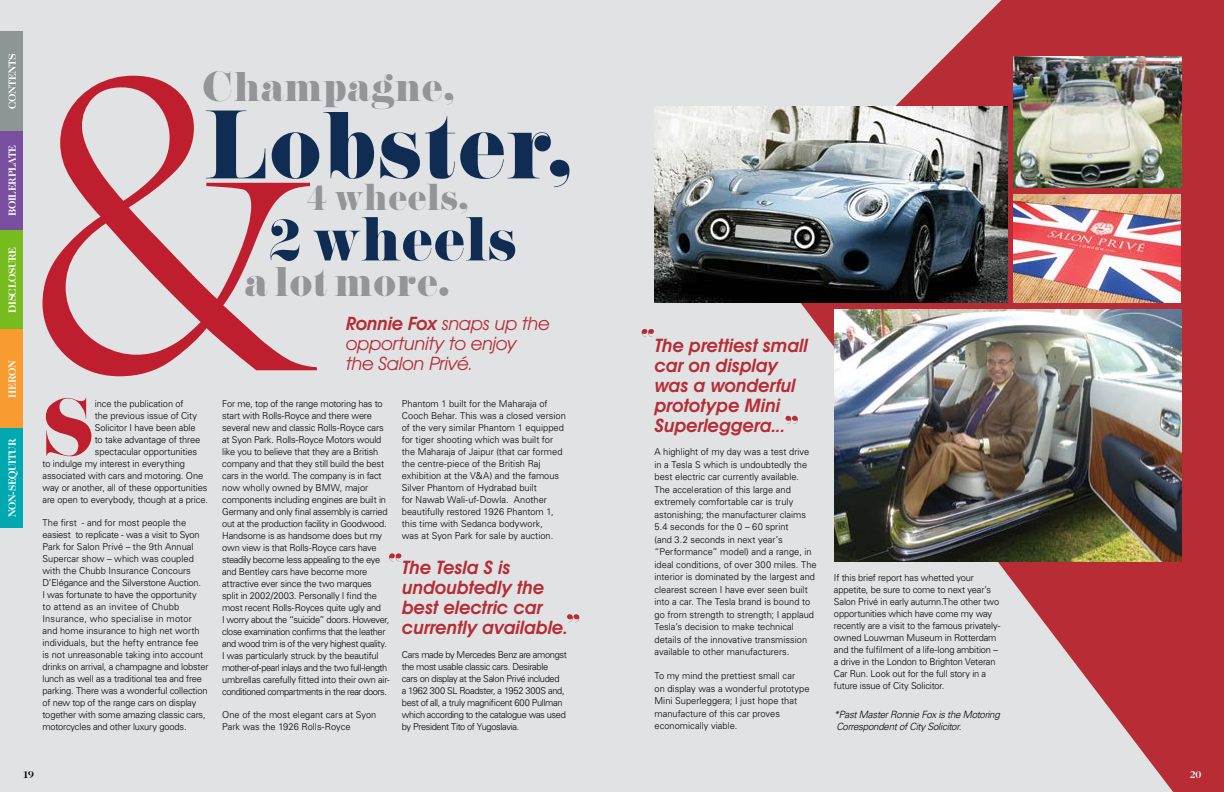
<style>
.page{position:relative;width:1224px;height:792px;background:#e0e2e4}
.page>*{position:absolute;margin:0;border:0;box-sizing:border-box;transform-origin:0 0}
.t1{font:72.9px "Pistilli";color:#be1e2d}
.t2{font:56.5px "Pistilli";color:#102c52}
.t3{font:37.9px "Pistilli";color:#939598}
.t4{font:34.2px "Pistilli";color:#939598}
.t5{font:italic 600 18px/20px "Avant Garde";letter-spacing:-.005em;color:#b72c35}
.t6{font:italic 17.9px/20.2px "Avant Garde";letter-spacing:-.015em;color:#b72c35}
.t7{font:700 10.5px "Caslon Two Twenty Four";letter-spacing:-.025em;color:#fff}
.t8{font:italic 300 10px/11.9px "Univers";letter-spacing:-.03em;color:#000}
.t9{font:700 10px "Caslon Two Twenty Four";color:#000}
.t10{font:700 10px "Caslon Two Twenty Four";color:#fff}
.t11{font:300 9.5px/12px "Univers";letter-spacing:-.01em;color:#000}
.t12{font:300 9.5px/12px "Univers";letter-spacing:-.035em;color:#000}
.s1{font-weight:600}
</style>
<div class="page">
<svg style="left:787px;top:0;width:437px;height:792px"></svg>
<img style="left:655px;top:106px;width:352px;height:197px">
<img style="left:834px;top:310px;width:347px;height:252px">
<img style="left:1014px;top:57px;width:167px;height:130px">
<img style="left:1014px;top:194px;width:167px;height:109px">
<svg style="left:43px;top:76px;width:274px;height:300px"></svg>
<svg style="left:206px;top:111px;width:59px;height:67px"></svg>
<svg style="left:272px;top:112px;width:102px;height:67px"></svg>
<svg style="left:380px;top:116px;width:189px;height:71px"></svg>
<svg style="left:785px;top:416px;width:13px;height:8px"></svg>
<svg style="left:567px;top:614px;width:12px;height:8px"></svg>
<svg style="left:642px;top:329px;width:12px;height:8px"></svg>
<svg style="left:389px;top:553px;width:12px;height:9px"></svg>
<div style="left:0;top:131px;width:23px;height:99px;background:#794e9f"></div>
<div style="left:0;top:32px;width:23px;height:99px;background:#8d9595"></div>
<svg style="left:8px;top:54px;width:8px;height:55px"></svg>
<div style="left:0;top:230px;width:23px;height:99px;background:#77bc1f"></div>
<div style="left:0;top:329px;width:23px;height:100px;background:#f89b31"></div>
<div style="left:0;top:429px;width:23px;height:99px;background:#00a9b0"></div>
<p class="t7" style="left:6px;top:216px;width:73px;rotate:-90deg">BOILERPLATE</p>
<p class="t7" style="left:6px;top:313px;width:68px;rotate:-90deg">DISCLOSURE</p>
<p class="t7" style="left:6px;top:398px;width:39px;rotate:-90deg">HERON</p>
<p class="t7" style="left:6px;top:517px;width:80px;rotate:-90deg">NON-SEQUITUR</p>
<h3 class="t3" style="left:202px;top:63px;width:254px">Champagne,</h3>
<h3 class="t4" style="left:307px;top:175px;width:164px">4 wheels,</h3>
<h2 class="t2" style="left:267px;top:203px;width:251px">2 wheels</h2>
<h3 class="t3" style="left:244px;top:258px;width:207px">a lot more.</h3>
<h1 class="t1" style="left:42px;top:381px;width:54px">S</h1>
<p class="t11" style="left:95px;top:397px;width:90px">ince the publication of</p>
<p class="t11" style="left:95px;top:409px;width:104px">the previous issue of City</p>
<p class="t11" style="left:95px;top:421px;width:102px">Solicitor I have been able</p>
<p class="t11" style="left:95px;top:433px;width:107px">to take advantage of three</p>
<p class="t11" style="left:95px;top:445px;width:104px">spectacular opportunities</p>
<p class="t11" style="left:43px;top:457px;width:144px">to indulge my interest in everything</p>
<p class="t11" style="left:43px;top:469px;width:162px">associated with cars and motoring. One</p>
<p class="t11" style="left:43px;top:481px;width:166px">way or another, all of these opportunities</p>
<p class="t11" style="left:43px;top:493px;width:167px">are open to everybody, though at a price.</p>
<p class="t11" style="left:43px;top:517px;width:167px">The first - and for most people the easiest to replicate - was a visit to Syon Park for Salon Privé – the 9th Annual Supercar show – which was coupled with the Chubb Insurance Concours D’Elégance and the Silverstone Auction.<br>I was fortunate to have the opportunity<br>to attend as an invitee of Chubb Insurance, who specialise in motor and home insurance to high net worth individuals, but the hefty entrance fee<br>is not unreasonable taking into account drinks on arrival, a champagne and lobster lunch as well as a traditional tea and free parking. There was a wonderful collection of new top of the range cars on display together with some amazing classic cars, motorcycles and other luxury goods.</p>
<h3 class="t6" style="left:346px;top:313px;width:205px"><span class="s1">Ronnie Fox</span> snaps up the opportunity to enjoy<br>the Salon Privé.</h3>
<p class="t11" style="left:222px;top:397px;width:169px">For me, top of the range motoring has to start with Rolls-Royce and there were several new and classic Rolls-Royce cars at Syon Park. Rolls-Royce Motors would like you to believe that they are a British company and that they still build the best cars in the world. The company is in fact now wholly owned by BMW, major components including engines are built in Germany and only final assembly is carried out at the production facility in Goodwood.<br>Handsome is as handsome does but my own view is that Rolls-Royce cars have steadily become less appealing to the eye and Bentley cars have become more attractive ever since the two marques split in 2002/2003. Personally I find the most recent Rolls-Royces quite ugly and<br>I worry about the “suicide” doors. However, close examination confirms that the leather and wood trim is of the very highest quality.<br>I was particularly struck by the beautiful mother-of-pearl inlays and the two full-length umbrellas carefully fitted into their own air&shy;conditioned compartments in the rear doors.</p>
<p class="t11" style="left:222px;top:709px;width:156px">One of the most elegant cars at Syon<br>Park was the 1926 Rolls-Royce</p>
<p class="t11" style="left:402px;top:397px;width:166px">Phantom 1 built for the Maharaja of Cooch Behar. This was a closed version of the very similar Phantom 1 equipped for tiger shooting which was built for the Maharaja of Jaipur (that car formed the centre-piece of the British Raj exhibition at the V&amp;A) and the famous Silver Phantom of Hydrabad built<br>for Nawab Wali-uf-Dowla. Another beautifully restored 1926 Phantom 1, this time with Sedanca bodywork,<br>was at Syon Park for sale by auction.</p>
<h3 class="t5" style="left:402px;top:558px;width:168px">The Tesla S is undoubtedly the best electric car currently available.</h3>
<p class="t12" style="left:402px;top:648px;width:167px">Cars made by Mercedes Benz are amongst the most usable classic cars. Desirable<br>cars on display at the Salon Privé included<br>a 1962 300 SL Roadster, a 1952 300S and, best of all, a truly magnificent 600 Pullman which according to the catalogue was used by President Tito of Yugoslavia.</p>
<h3 class="t5" style="left:655px;top:335px;width:155px">The prettiest small car on display was a wonderful prototype Mini<br>Superleggera...</h3>
<p class="t11" style="left:655px;top:446px;width:164px;line-height:12.5px">A highlight of my day was a test drive in a Tesla S which is undoubtedly the best electric car currently available.<br>The acceleration of this large and extremely comfortable car is truly astonishing; the manufacturer claims 5.4 seconds for the 0 – 60 sprint<br>(and 3.2 seconds in next year’s “Performance” model) and a range, in ideal conditions, of over 300 miles. The interior is dominated by the largest and clearest screen I have ever seen built into a car. The Tesla brand is bound to go from strength to strength; I applaud Tesla’s decision to make technical details of the innovative transmission available to other manufacturers.</p>
<p class="t11" style="left:655px;top:669px;width:157px;line-height:12.5px">To my mind the prettiest small car<br>on display was a wonderful prototype<br>Mini Superleggera; I just hope that manufacture of this car proves economically viable.</p>
<p class="t11" style="left:834px;top:571px;width:168px">If this brief report has whetted your appetite, be sure to come to next year’s Salon Privé in early autumn.The other two opportunities which have come my way recently are a visit to the famous privately&shy;owned Louwman Museum in Rotterdam and the fulfilment of a life-long ambition – a drive in the London to Brighton Veteran Car Run. Look out for the full story in a future issue of City Solicitor.</p>
<p class="t8" style="left:834px;top:708px;width:167px">*Past Master Ronnie Fox is the Motoring<br>Correspondent of City Solicitor.</p>
<p class="t9" style="left:23px;top:769px;width:13px">19</p>
<p class="t10" style="left:1190px;top:769px;width:13px">20</p>
</div>
